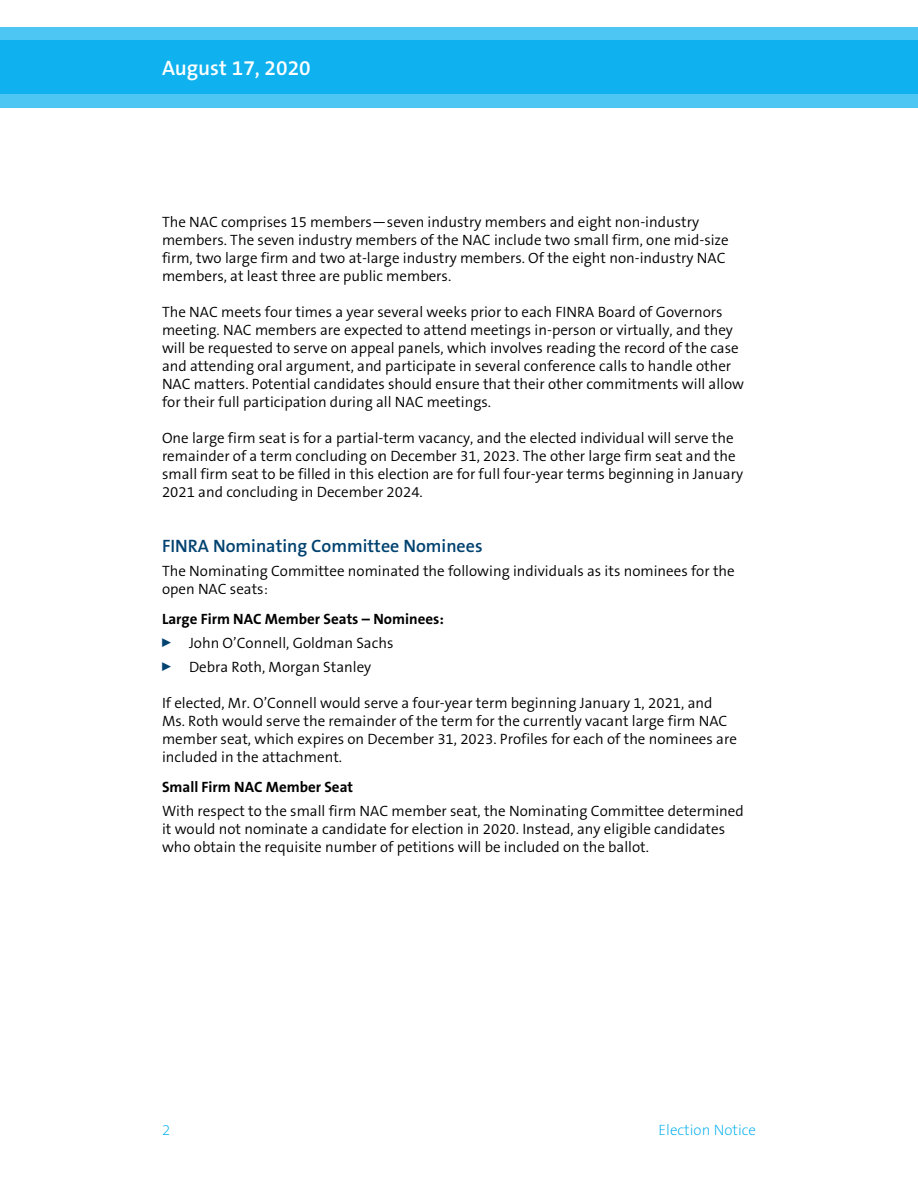
<style>
.page{position:relative;width:918px;height:1188px;background:#fff}
.page>*{position:absolute;margin:0;border:0;box-sizing:border-box;transform-origin:0 0}
.t1{font:600 21px "The Sans B6";color:#fff}
.t2{font:600 18px "The Sans B6";color:#004270}
.t3{font:300 15px/18px "The Sans B4";color:#000}
.t4{font:700 15px "The Sans B7";color:#000}
.t5{font:200 15px "The Sans B2";color:#00aeef}
</style>
<div class="page">
<div style="left:0;top:27px;width:918px;height:81px;background:#4dc6f3"></div>
<div style="left:0;top:40px;width:918px;height:54px;background:#0fb2ef"></div>
<h1 class="t1" style="left:162px;top:57px;width:150px">August 17, 2020</h1>
<p class="t3" style="left:162px;top:213px;width:568px">The NAC comprises 15 members—seven industry members and eight non-industry members. The seven industry members of the NAC include two small firm, one mid-size firm, two large firm and two at-large industry members. Of the eight non-industry NAC members, at least three are public members.</p>
<p class="t3" style="left:162px;top:303px;width:584px">The NAC meets four times a year several weeks prior to each FINRA Board of Governors meeting. NAC members are expected to attend meetings in-person or virtually, and they will be requested to serve on appeal panels, which involves reading the record of the case and attending oral argument, and participate in several conference calls to handle other NAC matters. Potential candidates should ensure that their other commitments will allow for their full participation during all NAC meetings.</p>
<p class="t3" style="left:162px;top:429px;width:583px">One large firm seat is for a partial-term vacancy, and the elected individual will serve the remainder of a term concluding on December 31, 2023. The other large firm seat and the small firm seat to be filled in this election are for full four-year terms beginning in January 2021 and concluding in December 2024.</p>
<p class="t2" style="left:162px;top:536px;width:322px">FINRA Nominating Committee Nominees</p>
<p class="t3" style="left:162px;top:562px;width:574px">The Nominating Committee nominated the following individuals as its nominees for the open NAC seats:</p>
<p class="t4" style="left:162px;top:611px;width:283px">Large Firm NAC Member Seats – Nominees:</p>
<p class="t3" style="left:162px;top:631px;width:233px;line-height:24px"><sup>0</sup> John O’Connell, Goldman Sachs<br><sup>0</sup> Debra Roth, Morgan Stanley</p>
<p class="t3" style="left:162px;top:694px;width:576px">If elected, Mr. O’Connell would serve a four-year term beginning January 1, 2021, and Ms. Roth would serve the remainder of the term for the currently vacant large firm NAC member seat, which expires on December 31, 2023. Profiles for each of the nominees are included in the attachment.</p>
<p class="t4" style="left:162px;top:779px;width:193px">Small Firm NAC Member Seat</p>
<p class="t3" style="left:162px;top:802px;width:583px">With respect to the small firm NAC member seat, the Nominating Committee determined it would not nominate a candidate for election in 2020. Instead, any eligible candidates who obtain the requisite number of petitions will be included on the ballot.</p>
<p class="t5" style="left:162px;top:1122px;width:10px">2</p>
<p class="t5" style="left:659px;top:1122px;width:99px">Election Notice</p>
</div>
